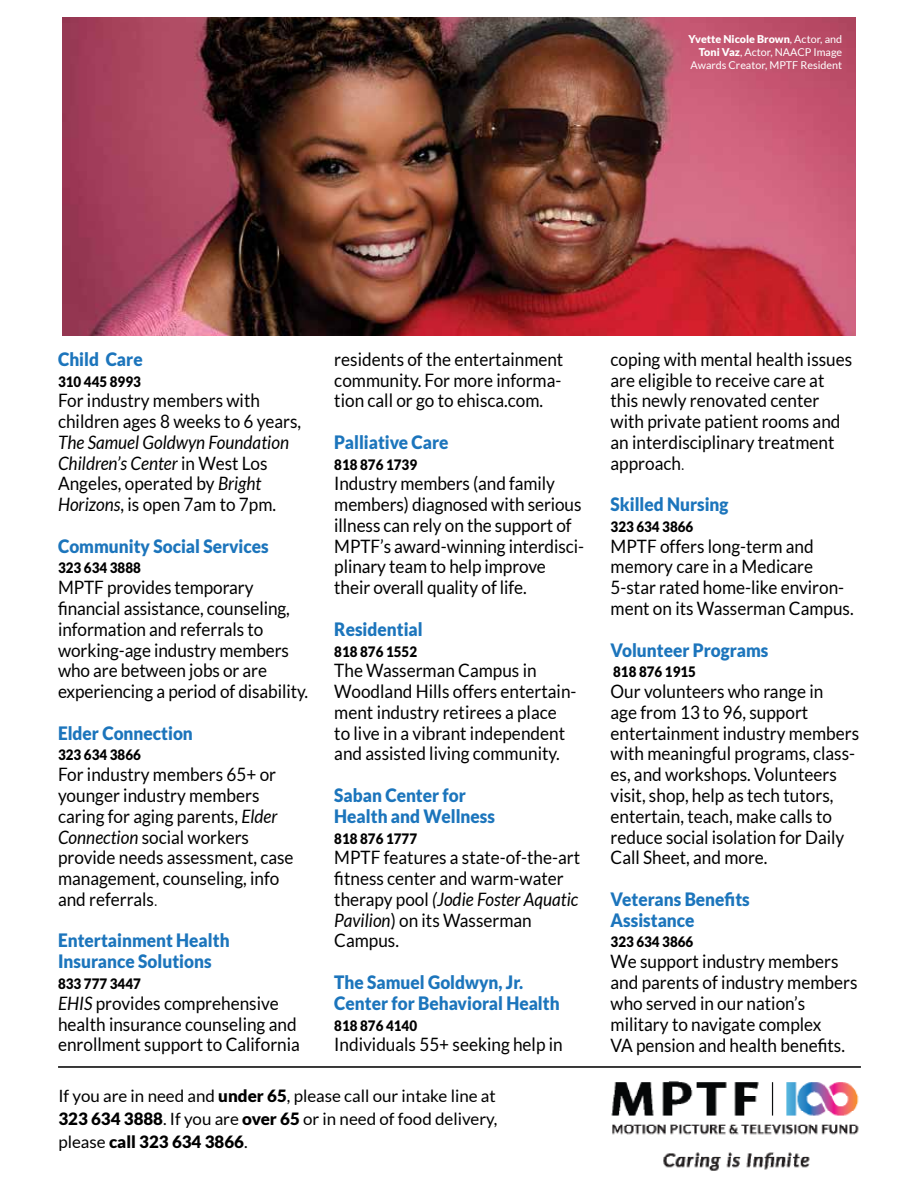
<style>
.page{position:relative;width:918px;height:1188px;background:#fff}
.page>*{position:absolute;margin:0;border:0;box-sizing:border-box;transform-origin:0 0}
.t1{font:18.45px/20.7px "Lato";color:#000;scale:.93 1}
.t2{font:900 18.45px/20.7px "Lato";color:#1c75bc;scale:.93 1}
.t3{font:italic 18.45px/20.7px "Lato";color:#000;scale:.93 1}
.t4{font:16.95px/23.1px "Lato";color:#000;text-align:justify}
.t5{font:900 14.4px "Lato";color:#000;scale:.93 1}
.t6{font:10.8px/12.9px "Lato";color:#fff;text-align:right}
.s1{font-weight:900}
.s2{font-style:normal}
.s3{font-style:italic}
.s4{font-weight:300}
</style>
<div class="page">
<hr style="left:917px;top:0;width:1px;height:1188px;background:#a66827">
<img style="left:63px;top:17px;width:793px;height:319px">
<img style="left:611px;top:1082px;width:248px;height:89px">
<hr style="left:58px;top:1066px;width:803px;height:2px;background:#000">
<p class="t6" style="left:689px;top:32px;width:155px"><span class="s1">Yvette Nicole Brown</span>, Actor, and<br><span class="s1">Toni Vaz</span>, Actor, NAACP Image<br>Awards Creator, MPTF Resident</p>
<p class="t2" style="left:58px;top:348px;width:92px">Child Care</p>
<p class="t5" style="left:58px;top:373px;width:91px">310 445 8993</p>
<p class="t1" style="left:58px;top:390px;width:263px">For industry members with children ages 8 weeks to 6 years,</p>
<p class="t3" style="left:58px;top:432px;width:250px">The Samuel Goldwyn Foundation<br>Children’s Center <span class="s2">in West Los<br>Angeles, operated by</span> Bright<br>Horizons<span class="s2">, is open 7am to 7pm.</span></p>
<p class="t2" style="left:58px;top:535px;width:228px">Community Social Services</p>
<p class="t5" style="left:58px;top:560px;width:91px">323 634 3888</p>
<p class="t1" style="left:58px;top:577px;width:271px">MPTF provides temporary financial assistance, counseling, information and referrals to working-age industry members who are between jobs or are experiencing a period of disability.</p>
<p class="t2" style="left:58px;top:722px;width:147px">Elder Connection</p>
<p class="t5" style="left:58px;top:747px;width:91px">323 634 3866</p>
<p class="t1" style="left:58px;top:764px;width:255px">For industry members 65+ or younger industry members caring for aging parents, <span class="s3">Elder<br>Connection</span> social workers provide needs assessment, case management, counseling, info and referrals<span class="s4">.</span></p>
<p class="t2" style="left:58px;top:930px;width:186px">Entertainment Health<br>Insurance Solutions</p>
<p class="t5" style="left:58px;top:975px;width:91px">833 777 3447</p>
<p class="t1" style="left:58px;top:993px;width:262px"><span class="s3">EHIS</span> provides comprehensive health insurance counseling and enrollment support to California</p>
<p class="t1" style="left:334px;top:349px;width:248px;text-align:justify">residents of the entertainment community. For more informa&shy;tion call or go to ehisca.com.</p>
<p class="t2" style="left:334px;top:431px;width:124px">Palliative Care</p>
<p class="t5" style="left:334px;top:456px;width:91px">818 876 1739</p>
<p class="t1" style="left:334px;top:473px;width:270px">Industry members (and family members) diagnosed with serious illness can rely on the support of<br>MPTF’s award-winning interdisci&shy;plinary team to help improve their overall quality of life.</p>
<p class="t2" style="left:334px;top:618px;width:97px">Residential</p>
<p class="t5" style="left:334px;top:643px;width:91px">818 876 1552</p>
<p class="t1" style="left:334px;top:660px;width:262px">The Wasserman Campus in<br>Woodland Hills offers entertain&shy;ment industry retirees a place to live in a vibrant independent and assisted living community.</p>
<p class="t2" style="left:334px;top:785px;width:174px">Saban Center for<br>Health and Wellness</p>
<p class="t5" style="left:334px;top:830px;width:91px">818 876 1777</p>
<p class="t1" style="left:334px;top:847px;width:266px">MPTF features a state-of-the-art fitness center and warm-water therapy pool <span class="s3">(Jodie Foster Aquatic<br>Pavilion</span>) on its Wasserman<br>Campus.</p>
<p class="t2" style="left:334px;top:971px;width:244px">The Samuel Goldwyn, Jr.<br>Center for Behavioral Health</p>
<p class="t5" style="left:334px;top:1017px;width:91px">818 876 4140</p>
<p class="t1" style="left:334px;top:1034px;width:247px">Individuals 55+ seeking help in</p>
<p class="t4" style="left:58px;top:1084px;width:440px">If you are in need and <span class="s1">under 65</span>, please call our intake line at <span class="s1">323 634 3888</span>. If you are <span class="s1">over 65</span> or in need of food delivery, please <span class="s1">call 323 634 3866</span>.</p>
<p class="t1" style="left:611px;top:349px;width:261px">coping with mental health issues are eligible to receive care at this newly renovated center with private patient rooms and an interdisciplinary treatment approach<span class="s4">.</span></p>
<p class="t2" style="left:611px;top:494px;width:128px">Skilled Nursing</p>
<p class="t5" style="left:611px;top:518px;width:91px">323 634 3866</p>
<p class="t1" style="left:611px;top:536px;width:263px">MPTF offers long-term and memory care in a Medicare<br>5-star rated home-like environ&shy;ment on its Wasserman Campus.</p>
<p class="t2" style="left:611px;top:639px;width:171px">Volunteer Programs</p>
<p class="t5" style="left:613px;top:664px;width:91px">818 876 1915</p>
<p class="t1" style="left:611px;top:681px;width:269px">Our volunteers who range in<br>age from 13 to 96, support entertainment industry members with meaningful programs, class&shy;es, and workshops. Volunteers visit, shop, help as tech tutors, entertain, teach, make calls to reduce social isolation for Daily<br>Call Sheet, and more.</p>
<p class="t2" style="left:611px;top:888px;width:151px">Veterans Benefits<br>Assistance</p>
<p class="t5" style="left:611px;top:934px;width:91px">323 634 3866</p>
<p class="t1" style="left:611px;top:951px;width:267px">We support industry members and parents of industry members who served in our nation’s military to navigate complex<br>VA pension and health benefits.</p>
</div>
